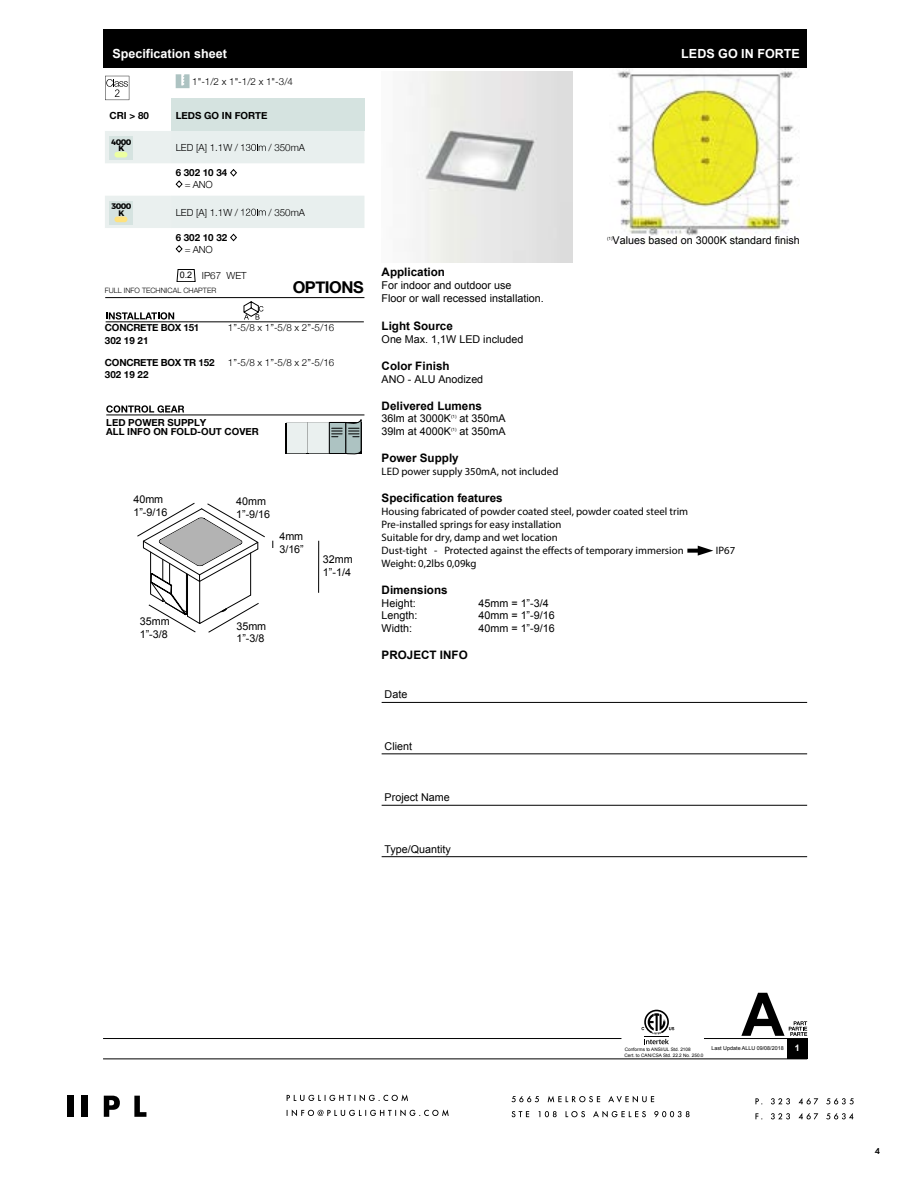
<style>
.page{position:relative;width:918px;height:1188px;background:#fff}
.page>*{position:absolute;margin:0;border:0;box-sizing:border-box;transform-origin:0 0}
.t1{font:700 16.35px "Helvetica Neue";letter-spacing:-.03em;color:#000}
.t2{font:700 12.6px "Arial";color:#fff}
.t3{font:700 11.7px "Arial";color:#000}
.t4{font:10.8px/12.9px "Arial";color:#000}
.t5{font:10.8px/12.9px "Myriad Pro";color:#000}
.t6{font:300 9.75px "Helvetica Neue";color:#000}
.t7{font:700 9.75px/9.1px "Helvetica Neue";color:#000}
.t8{font:700 9.75px "Helvetica Neue";letter-spacing:-.025em;color:#000}
.t9{font:600 9px "Futura PT";color:#000}
.t10{font:700 7.95px/6.4px "Montserrat";letter-spacing:-.075em;color:#000;text-align:center}
.t11{font:300 7.35px "Helvetica Neue";color:#000}
.t12{font:5.4px "Arial";color:#000}
.t13{font:4.65px/5.7px "Arial";color:#000}
.t14{font:4.5px "Arial";color:#000}
.s1{font-family:"Arial";font-weight:400;font-size:9px}
.s2{font-weight:700;font-size:9px;color:#fff}
</style>
<div class="page">
<svg style="left:512px;top:1111px;width:178px;height:7px"></svg>
<svg style="left:512px;top:1096px;width:142px;height:7px"></svg>
<svg style="left:755px;top:1113px;width:98px;height:7px"></svg>
<svg style="left:755px;top:1098px;width:99px;height:7px"></svg>
<svg style="left:287px;top:1109px;width:162px;height:7px"></svg>
<svg style="left:287px;top:1094px;width:121px;height:7px"></svg>
<svg style="left:104px;top:1096px;width:42px;height:21px"></svg>
<div style="left:82px;top:1096px;width:6px;height:21px;background:#000"></div>
<div style="left:68px;top:1096px;width:6px;height:21px;background:#000"></div>
<img style="left:609px;top:67px;width:191px;height:179px">
<svg style="left:741px;top:993px;width:66px;height:43px"></svg>
<div style="left:787px;top:1039px;width:20px;height:20px;background:#000"></div>
<hr style="left:103px;top:1059px;width:704px;height:1px;background:#000">
<hr style="left:103px;top:1038px;width:518px;height:1px;background:#000">
<hr style="left:704px;top:1038px;width:103px;height:1px;background:#000">
<div style="left:104px;top:29px;width:703px;height:38px;background:#000"></div>
<hr style="left:382px;top:702px;width:425px;height:1px;background:#000">
<hr style="left:382px;top:753px;width:425px;height:1px;background:#000">
<hr style="left:382px;top:805px;width:425px;height:1px;background:#000">
<hr style="left:382px;top:856px;width:425px;height:1px;background:#000">
<svg style="left:642px;top:1010px;width:32px;height:34px"></svg>
<svg style="left:687px;top:546px;width:26px;height:10px"></svg>
<svg style="left:105px;top:76px;width:24px;height:24px"></svg>
<hr style="left:105px;top:297px;width:259px;height:1px;background:#000">
<svg style="left:244px;top:302px;width:20px;height:18px"></svg>
<hr style="left:106px;top:322px;width:258px;height:1px;background:#000">
<svg style="left:106px;top:312px;width:68px;height:8px"></svg>
<hr style="left:106px;top:415px;width:258px;height:1px;background:#000">
<svg style="left:106px;top:405px;width:78px;height:8px"></svg>
<hr style="left:285px;top:452px;width:77px;height:2px;background:#000">
<hr style="left:285px;top:423px;width:1px;height:31px;background:#000">
<div style="left:329px;top:422px;width:33px;height:31px;background:#060707"></div>
<svg style="left:286px;top:419px;width:75px;height:36px;background:#bfc8c7"></svg>
<div style="left:171px;top:99px;width:193px;height:32px;background:#d5e3e0"></div>
<svg style="left:176px;top:74px;width:14px;height:14px"></svg>
<svg style="left:230px;top:234px;width:7px;height:7px"></svg>
<svg style="left:176px;top:245px;width:7px;height:8px"></svg>
<svg style="left:177px;top:269px;width:18px;height:13px"></svg>
<svg style="left:105px;top:131px;width:259px;height:97px"></svg>
<div style="left:110px;top:136px;width:23px;height:23px;background:#d5e3e0"></div>
<div style="left:114px;top:152px;width:13px;height:6px;background:#ecffa1;border-radius:3px"></div>
<div style="left:110px;top:201px;width:23px;height:23px;background:#d5e3e0"></div>
<div style="left:114px;top:217px;width:13px;height:5px;background:#fee27e;border-radius:3px"></div>
<hr style="left:318px;top:541px;width:1px;height:52px;background:#000">
<svg style="left:137px;top:503px;width:128px;height:130px"></svg>
<img style="left:409px;top:71px;width:163px;height:191px">
<p class="t2" style="left:112px;top:45px;width:116px">Specification sheet</p>
<p class="t2" style="left:681px;top:45px;width:120px">LEDS GO IN FORTE</p>
<p class="t6" style="left:192px;top:75px;width:102px">1"-1/2 x 1"-1/2 x 1"-3/4</p>
<p class="t7" style="left:176px;top:111px;width:93px">LEDS GO IN FORTE</p>
<p class="t6" style="left:176px;top:142px;width:64px">LED [A] 1.1W /</p>
<p class="t6" style="left:268px;top:142px;width:38px">/ 350mA</p>
<p class="t7" style="left:176px;top:168px;width:53px">6 302 10 34</p>
<p class="t6" style="left:185px;top:178px;width:29px">= ANO</p>
<p class="t6" style="left:176px;top:206px;width:64px">LED [A] 1.1W /</p>
<p class="t6" style="left:268px;top:206px;width:38px">/ 350mA</p>
<p class="t7" style="left:176px;top:233px;width:53px">6 302 10 32</p>
<p class="t6" style="left:185px;top:243px;width:29px">= ANO</p>
<p class="t6" style="left:180px;top:269px;width:68px"><span class="s1">0.2</span> IP67 WET</p>
<p class="t7" style="left:110px;top:111px;width:41px">CRI &gt; 80</p>
<p class="t10" style="left:111px;top:138px;width:21px">4000<br>K</p>
<p class="t10" style="left:111px;top:203px;width:21px">3000<br>K</p>
<p class="t11" style="left:105px;top:286px;width:113px">FULL INFO TECHNICAL CHAPTER</p>
<h1 class="t1" style="left:293px;top:277px;width:72px">OPTIONS</h1>
<p class="t8" style="left:105px;top:322px;width:96px">CONCRETE BOX 151</p>
<p class="t6" style="left:228px;top:322px;width:108px">1”-5/8 x 1”-5/8 x 2”-5/16</p>
<p class="t7" style="left:105px;top:335px;width:45px">302 19 21</p>
<p class="t8" style="left:105px;top:357px;width:111px">CONCRETE BOX TR 152</p>
<p class="t6" style="left:228px;top:357px;width:108px">1”-5/8 x 1”-5/8 x 2”-5/16</p>
<p class="t7" style="left:105px;top:370px;width:45px">302 19 22</p>
<p class="t7" style="left:106px;top:418px;width:154px">LED POWER SUPPLY<br>ALL INFO ON FOLD-OUT COVER</p>
<p class="t4" style="left:133px;top:493px;width:36px">40mm<br>1”-9/16</p>
<p class="t4" style="left:236px;top:495px;width:36px">40mm<br>1”-9/16</p>
<p class="t4" style="left:279px;top:530px;width:26px">4mm<br>3/16”</p>
<p class="t4" style="left:140px;top:615px;width:31px">35mm<br>1”-3/8</p>
<p class="t4" style="left:236px;top:619px;width:31px">35mm<br>1”-3/8</p>
<p class="t4" style="left:323px;top:553px;width:31px">32mm<br>1”-1/4</p>
<p class="t14" style="left:607px;top:235px;width:7px">(1)</p>
<p class="t4" style="left:613px;top:234px;width:189px">Values based on 3000K standard finish</p>
<p class="t3" style="left:382px;top:264px;width:65px">Application</p>
<p class="t4" style="left:382px;top:279px;width:164px">For indoor and outdoor use<br>Floor or wall recessed installation.</p>
<p class="t3" style="left:382px;top:318px;width:73px">Light Source</p>
<p class="t4" style="left:382px;top:333px;width:143px">One Max. 1,1W LED included</p>
<p class="t3" style="left:382px;top:358px;width:70px">Color Finish</p>
<p class="t4" style="left:382px;top:373px;width:103px">ANO - ALU Anodized</p>
<p class="t3" style="left:382px;top:398px;width:102px">Delivered Lumens</p>
<p class="t4" style="left:382px;top:412px;width:71px">36lm at 3000K</p>
<p class="t14" style="left:451px;top:413px;width:7px">(1)</p>
<p class="t4" style="left:460px;top:412px;width:48px">at 350mA</p>
<p class="t4" style="left:382px;top:425px;width:71px">39lm at 4000K</p>
<p class="t14" style="left:451px;top:426px;width:7px">(1)</p>
<p class="t4" style="left:460px;top:425px;width:48px">at 350mA</p>
<p class="t3" style="left:382px;top:450px;width:79px">Power Supply</p>
<p class="t5" style="left:382px;top:466px;width:178px">LED power supply 350mA, not included</p>
<p class="t3" style="left:382px;top:490px;width:123px">Specification features</p>
<p class="t5" style="left:382px;top:506px;width:308px">Housing fabricated of powder coated steel, powder coated steel trim Pre-installed springs for easy installation<br>Suitable for dry, damp and wet location<br>Dust-tight - Protected against the effects of temporary immersion</p>
<p class="t5" style="left:382px;top:558px;width:97px">Weight: 0,2lbs 0,09kg</p>
<p class="t3" style="left:382px;top:582px;width:68px">Dimensions</p>
<p class="t4" style="left:382px;top:596px;width:36px">Height:</p>
<p class="t4" style="left:479px;top:596px;width:72px">45mm = 1”-3/4</p>
<p class="t4" style="left:382px;top:609px;width:37px">Length:</p>
<p class="t4" style="left:479px;top:609px;width:78px">40mm = 1”-9/16</p>
<p class="t4" style="left:382px;top:622px;width:32px">Width:</p>
<p class="t4" style="left:479px;top:622px;width:78px">40mm = 1”-9/16</p>
<p class="t3" style="left:382px;top:647px;width:88px">PROJECT INFO</p>
<p class="t4" style="left:385px;top:688px;width:24px">Date</p>
<p class="t4" style="left:385px;top:740px;width:29px">Client</p>
<p class="t4" style="left:385px;top:791px;width:67px">Project Name</p>
<p class="t4" style="left:384px;top:843px;width:68px">Type/Quantity</p>
<p class="t5" style="left:716px;top:545px;width:21px">IP67</p>
<p class="t13" style="left:624px;top:1046px;width:81px">Conforms to ANSI/UL Std. 2108<br>Cert. to CAN/CSA Std. 22.2 No. 250.0</p>
<p class="t12" style="left:712px;top:1045px;width:90px">Last Update ALLU 09/08/2018 <span class="s2">1</span></p>
<p class="t9" style="left:875px;top:1146px;width:7px">4</p>
</div>
